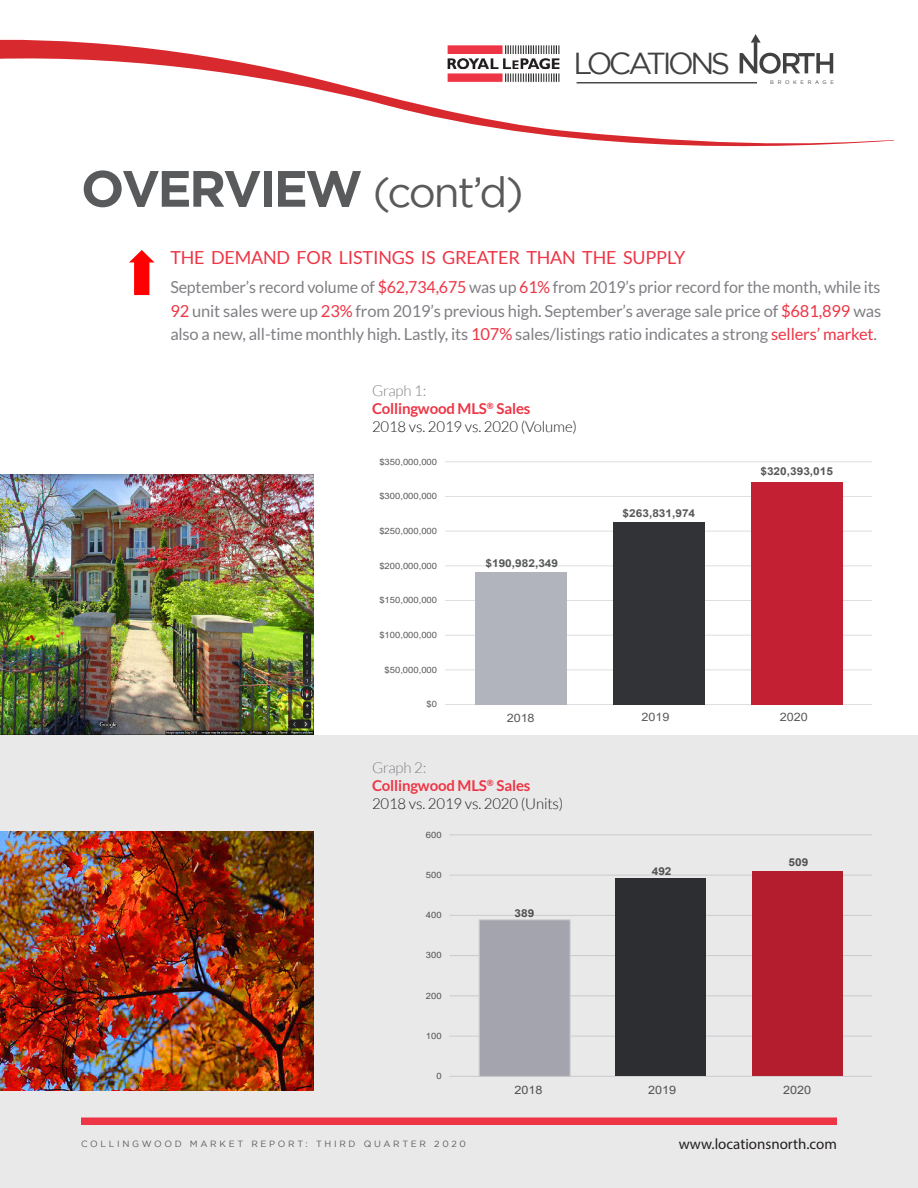
<style>
.page{position:relative;width:918px;height:1188px;background:#fff}
.page>*{position:absolute;margin:0;border:0;box-sizing:border-box;transform-origin:0 0}
.t1{font:700 51px "Gotham";letter-spacing:-.05em;color:#595a5c}
.t2{font:30.3px "Gotham";letter-spacing:-.115em;color:#414141}
.t3{font:18px "Lato";letter-spacing:-.01em;color:#ed3545}
.t4{font:16.5px/23.4px "Lato";letter-spacing:-.01em;color:#807f84;text-align:justify}
.t5{font:700 15px/18px "Lato";letter-spacing:-.01em;color:#ed3545}
.t6{font:300 15px "Lato";letter-spacing:-.01em;color:#231f20}
.t7{font:15px "Myriad Pro";color:#231f20}
.t8{font:11.55px "Arial";color:#585959;scale:1.09 1}
.t9{font:700 10.95px "Arial";color:#585959;scale:1.09 1}
.t10{font:9px "Gotham";letter-spacing:.3em;color:#595a5c}
.t11{font:8.7px "Arial";color:#585959;scale:1.09 1}
.t12{font:5.25px "Gotham";letter-spacing:.7em;color:#414141}
.s1{font-weight:400;font-size:42px}
.s2{color:#ed3545}
.s3{font-weight:300;color:#807f84}
</style>
<div class="page">
<div style="left:0;top:735px;width:918px;height:453px;background:#eae9ea"></div>
<svg style="left:129px;top:250px;width:26px;height:45px"></svg>
<div style="left:81px;top:1118px;width:756px;height:7px;background:#ed3545"></div>
<img style="left:0;top:831px;width:314px;height:260px">
<img style="left:0;top:475px;width:314px;height:259px">
<hr style="left:450px;top:1076px;width:422px;height:1px;background:#dcdddf">
<hr style="left:450px;top:1036px;width:422px;height:1px;background:#dcdddf">
<hr style="left:450px;top:996px;width:422px;height:1px;background:#dcdddf">
<hr style="left:450px;top:955px;width:422px;height:1px;background:#dcdddf">
<hr style="left:450px;top:915px;width:422px;height:1px;background:#dcdddf">
<hr style="left:450px;top:875px;width:422px;height:1px;background:#dcdddf">
<hr style="left:450px;top:835px;width:422px;height:1px;background:#dcdddf">
<div style="left:479px;top:920px;width:91px;height:156px;background:#a3a4ad"></div>
<div style="left:479px;top:919px;width:92px;height:158px;border:1px solid #dcdddf"></div>
<div style="left:616px;top:878px;width:90px;height:198px;background:#323336"></div>
<div style="left:752px;top:872px;width:91px;height:204px;background:#b31d2e"></div>
<hr style="left:445px;top:704px;width:427px;height:1px;background:#dcdddf">
<hr style="left:445px;top:670px;width:427px;height:1px;background:#dcdddf">
<hr style="left:445px;top:635px;width:427px;height:1px;background:#dcdddf">
<hr style="left:445px;top:600px;width:427px;height:1px;background:#dcdddf">
<hr style="left:445px;top:566px;width:427px;height:1px;background:#dcdddf">
<hr style="left:445px;top:531px;width:427px;height:1px;background:#dcdddf">
<hr style="left:445px;top:496px;width:427px;height:1px;background:#dcdddf">
<hr style="left:445px;top:462px;width:427px;height:1px;background:#dcdddf">
<div style="left:475px;top:572px;width:92px;height:133px;background:#b2b4bd"></div>
<div style="left:613px;top:522px;width:92px;height:183px;background:#323336"></div>
<div style="left:751px;top:482px;width:92px;height:223px;background:#c42033"></div>
<svg style="left:0;top:37px;width:894px;height:110px"></svg>
<p class="t1" style="left:81px;top:159px;width:444px">OVERVIEW <span class="s1">(cont’d)</span></p>
<h2 class="t2" style="left:573px;top:46px;width:158px">LOCATIONS</h2>
<p class="t12" style="left:770px;top:80px;width:65px">BROKERAGE</p>
<p class="t3" style="left:170px;top:247px;width:517px">THE DEMAND FOR LISTINGS IS GREATER THAN THE SUPPLY</p>
<p class="t4" style="left:170px;top:275px;width:712px">September’s record volume of <span class="s2">$62,734,675</span> was up <span class="s2">61%</span> from 2019’s prior record for the month, while its <span class="s2">92</span> unit sales were up <span class="s2">23%</span> from 2019’s previous high. September’s average sale price of <span class="s2">$681,899</span> was also a new, all-time monthly high. Lastly, its <span class="s2">107%</span> sales/listings ratio indicates a strong <span class="s2">sellers’ market</span>.</p>
<p class="t5" style="left:372px;top:381px;width:160px"><span class="s3">Graph 1:<br></span>Collingwood MLS<sup>®</sup> Sales</p>
<p class="t6" style="left:372px;top:419px;width:206px">2018 vs. 2019 vs. 2020 (Volume)</p>
<p class="t11" style="left:379px;top:455px;width:55px">$350,000,000</p>
<p class="t11" style="left:379px;top:490px;width:55px">$300,000,000</p>
<p class="t11" style="left:379px;top:525px;width:55px">$250,000,000</p>
<p class="t11" style="left:379px;top:560px;width:55px">$200,000,000</p>
<p class="t11" style="left:379px;top:594px;width:55px">$150,000,000</p>
<p class="t11" style="left:379px;top:629px;width:55px">$100,000,000</p>
<p class="t11" style="left:385px;top:664px;width:50px">$50,000,000</p>
<p class="t11" style="left:427px;top:698px;width:11px">$0</p>
<p class="t9" style="left:485px;top:556px;width:68px">$190,982,349</p>
<p class="t9" style="left:623px;top:506px;width:68px">$263,831,974</p>
<p class="t9" style="left:760px;top:464px;width:68px">$320,393,015</p>
<p class="t8" style="left:507px;top:709px;width:27px">2018</p>
<p class="t8" style="left:642px;top:709px;width:27px">2019</p>
<p class="t8" style="left:780px;top:709px;width:27px">2020</p>
<p class="t5" style="left:372px;top:758px;width:160px"><span class="s3">Graph 2:<br></span>Collingwood MLS<sup>®</sup> Sales</p>
<p class="t6" style="left:372px;top:795px;width:193px">2018 vs. 2019 vs. 2020 (Units)</p>
<p class="t11" style="left:426px;top:829px;width:16px">600</p>
<p class="t11" style="left:426px;top:869px;width:16px">500</p>
<p class="t11" style="left:426px;top:909px;width:16px">400</p>
<p class="t11" style="left:426px;top:949px;width:16px">300</p>
<p class="t11" style="left:426px;top:990px;width:16px">200</p>
<p class="t11" style="left:426px;top:1030px;width:16px">100</p>
<p class="t11" style="left:436px;top:1070px;width:6px">0</p>
<p class="t10" style="left:81px;top:1139px;width:386px">COLLINGWOOD MARKET REPORT: THIRD QUARTER 2020</p>
<p class="t9" style="left:515px;top:905px;width:20px">389</p>
<p class="t9" style="left:652px;top:864px;width:20px">492</p>
<p class="t9" style="left:788px;top:855px;width:20px">509</p>
<p class="t8" style="left:514px;top:1082px;width:27px">2018</p>
<p class="t8" style="left:648px;top:1082px;width:27px">2019</p>
<p class="t8" style="left:783px;top:1082px;width:27px">2020</p>
<p class="t7" style="left:679px;top:1134px;width:160px">www.locationsnorth.com</p>
</div>
